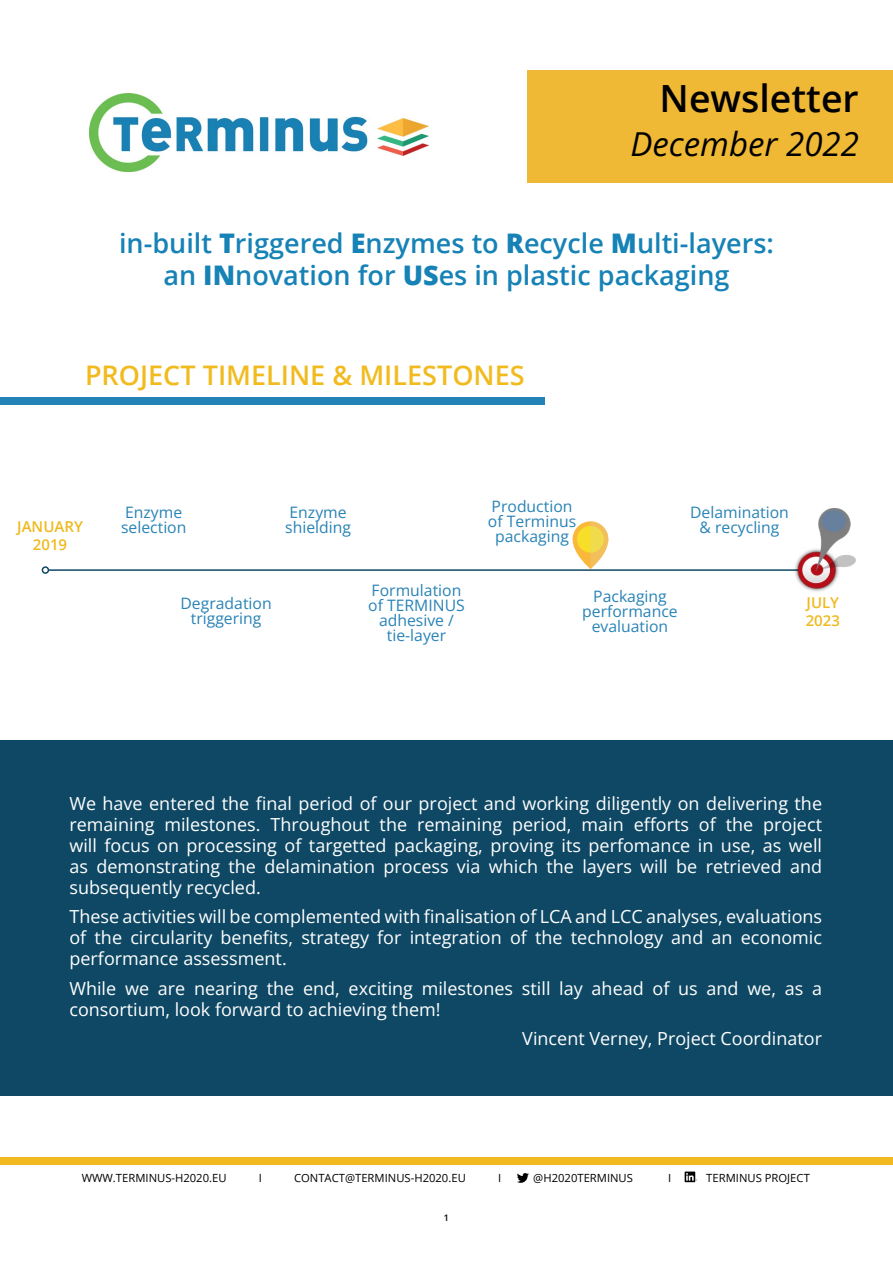
<style>
.page{position:relative;width:893px;height:1263px;background:#fff}
.page>*{position:absolute;margin:0;border:0;box-sizing:border-box;transform-origin:0 0}
.t1{font:600 37.5px "Open Sans";color:#000}
.t2{font:italic 33px "Open Sans";color:#000}
.t3{font:600 27px/32.4px "Open Sans";color:#1682b6;text-align:center}
.t4{font:600 27px "Open Sans";color:#f1bb1f}
.t5{font:18px/21px "Open Sans";color:#fff;text-align:justify}
.t6{font:15.75px/15px "Open Sans";color:#2983b6;text-align:center}
.t7{font:600 15px/18px "Open Sans";color:#efba1f;text-align:center}
.t8{font:11.25px "Open Sans";color:#000}
.t9{font:11.25px "Open Sans";color:#000}
.t10{font:600 9px "Open Sans";color:#000101}
.s1{font-weight:800}
</style>
<div class="page">
<div style="left:527px;top:70px;width:366px;height:113px;background:#efb835"></div>
<div style="left:0;top:1158px;width:893px;height:7px;background:#f1bb1f"></div>
<svg style="left:685px;top:1171px;width:12px;height:11px"></svg>
<svg style="left:517px;top:1173px;width:12px;height:10px"></svg>
<img style="left:90px;top:94px;width:339px;height:78px">
<div style="left:0;top:741px;width:893px;height:355px;background:#0e4864"></div>
<div style="left:0;top:398px;width:545px;height:7px;background:#2383b6"></div>
<hr style="left:48px;top:569px;width:754px;height:2px;background:#0e4864">
<div style="left:42px;top:566px;width:7px;height:8px;border:2px solid #0e4864;border-radius:50%"></div>
<img style="left:792px;top:508px;width:64px;height:84px">
<svg style="left:573px;top:521px;width:35px;height:48px"></svg>
<svg style="left:576px;top:521px;width:32px;height:48px"></svg>
<h1 class="t1" style="left:660px;top:73px;width:201px">Newsletter</h1>
<h2 class="t2" style="left:630px;top:121px;width:230px">December 2022</h2>
<h3 class="t3" style="left:119px;top:226px;width:656px">in-built <span class="s1">T</span>riggered <span class="s1">E</span>nzymes to <span class="s1">R</span>ecycle <span class="s1">M</span>ulti-layers: an <span class="s1">IN</span>novation for <span class="s1">US</span>es in plastic packaging</h3>
<h3 class="t4" style="left:85px;top:357px;width:441px">PROJECT TIMELINE &amp; MILESTONES</h3>
<p class="t7" style="left:17px;top:517px;width:67px">JANUARY<br>2019</p>
<p class="t6" style="left:121px;top:504px;width:67px;text-align:left">Enzyme selection</p>
<p class="t6" style="left:285px;top:504px;width:67px;text-align:left">Enzyme shielding</p>
<p class="t6" style="left:181px;top:595px;width:93px">Degradation triggering</p>
<p class="t6" style="left:368px;top:582px;width:98px">Formulation of TERMINUS adhesive / tie-layer</p>
<p class="t6" style="left:488px;top:499px;width:90px">Production of Terminus packaging</p>
<p class="t6" style="left:690px;top:504px;width:100px">Delamination &amp; recycling</p>
<p class="t6" style="left:582px;top:589px;width:97px">Packaging performance evaluation</p>
<p class="t7" style="left:806px;top:593px;width:36px;text-align:left">JULY<br>2023</p>
<p class="t5" style="left:69px;top:792px;width:754px">We have entered the final period of our project and working diligently on delivering the remaining milestones. Throughout the remaining period, main efforts of the project will focus on processing of targetted packaging, proving its perfomance in use, as well as demonstrating the delamination process via which the layers will be retrieved and subsequently recycled.</p>
<p class="t5" style="left:69px;top:905px;width:754px">These activities will be complemented with finalisation of LCA and LCC analyses, evaluations of the circularity benefits, strategy for integration of the technology and an economic performance assessment.</p>
<p class="t5" style="left:69px;top:977px;width:754px">While we are nearing the end, exciting milestones still lay ahead of us and we, as a consortium, look forward to achieving them!</p>
<p class="t5" style="left:522px;top:1027px;width:301px">Vincent Verney, Project Coordinator</p>
<p class="t8" style="left:82px;top:1170px;width:146px">WWW.TERMINUS-H2020.EU</p>
<p class="t9" style="left:259px;top:1170px;width:5px">I</p>
<p class="t8" style="left:294px;top:1170px;width:173px">CONTACT@TERMINUS-H2020.EU</p>
<p class="t9" style="left:498px;top:1170px;width:5px">I</p>
<p class="t8" style="left:533px;top:1170px;width:101px">@H2020TERMINUS</p>
<p class="t9" style="left:668px;top:1170px;width:5px">I</p>
<p class="t8" style="left:706px;top:1170px;width:105px">TERMINUS PROJECT</p>
<p class="t10" style="left:444px;top:1211px;width:7px">1</p>
</div>
